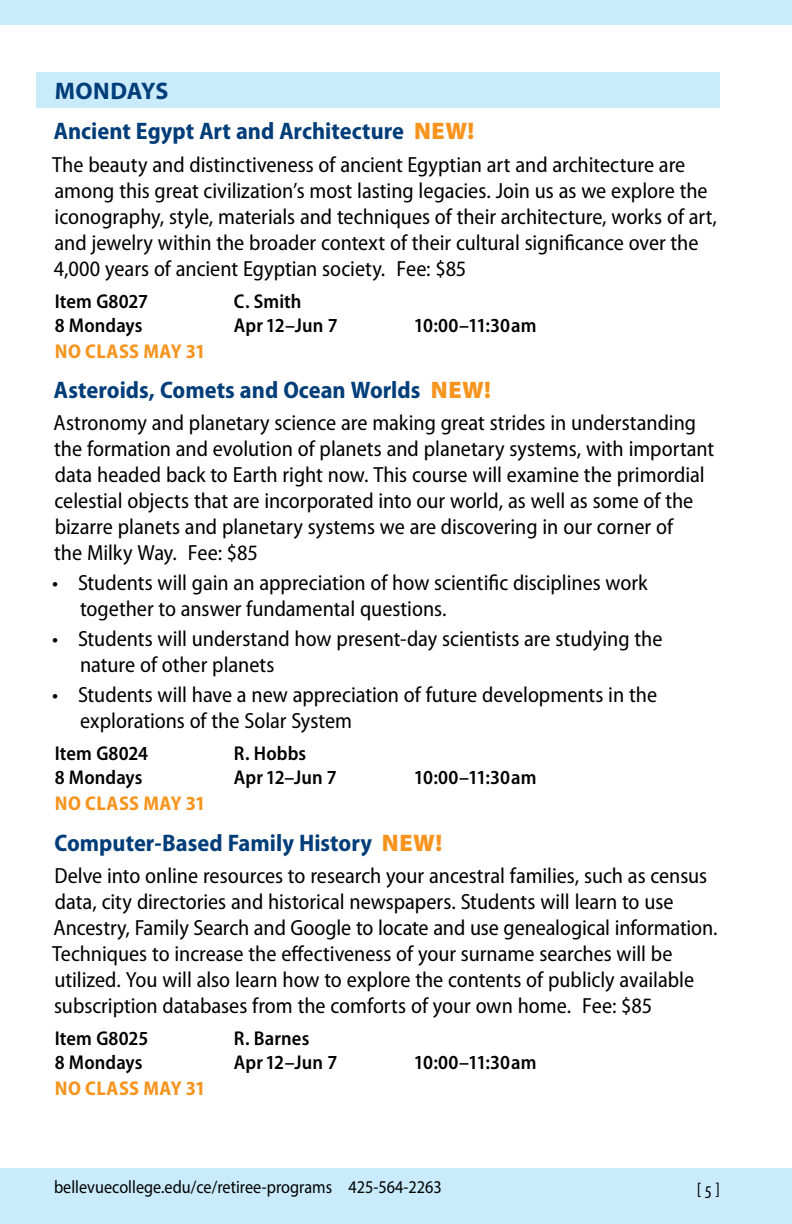
<style>
.page{position:relative;width:792px;height:1224px;background:#fff}
.page>*{position:absolute;margin:0;border:0;box-sizing:border-box;transform-origin:0 0}
.t1{font:700 semi-condensed 24px/40.4px "Myriad Pro";color:#003d79}
.t2{font:semi-condensed 22px/26px "Myriad Pro";color:#000}
.t3{font:600 semi-condensed 20px "Myriad Pro";letter-spacing:.005em;color:#000}
.t4{font:700 semi-condensed 20px "Myriad Pro";letter-spacing:.025em;color:#f7941e}
.t5{font:18px "Myriad Pro";color:#000;scale:.9 1}
.t6{font:condensed 18px "Myriad Pro";color:#000}
.s1{font-stretch:normal}
.s2{font-weight:900;font-stretch:normal;color:#f7941e}
</style>
<div class="page">
<div style="left:0;top:1168px;width:792px;height:56px;background:#c9ebfb"></div>
<div style="left:0;top:0;width:792px;height:25px;background:#c9ebfb"></div>
<div style="left:36px;top:72px;width:684px;height:36px;background:#c9ebfb"></div>
<p class="t1" style="left:54px;top:71px;width:422px"><span class="s1">MONDAYS<br></span>Ancient Egypt Art and Architecture <span class="s2">NEW!</span></p>
<p class="t2" style="left:52px;top:152px;width:667px">The beauty and distinctiveness of ancient Egyptian art and architecture are among this great civilization’s most lasting legacies. Join us as we explore the iconography, style, materials and techniques of their architecture, works of art, and jewelry within the broader context of their cultural significance over the 4,000 years of ancient Egyptian society. Fee: $85</p>
<p class="t3" style="left:55px;top:290px;width:95px">Item G8027</p>
<p class="t3" style="left:234px;top:290px;width:69px">C. Smith</p>
<p class="t3" style="left:55px;top:314px;width:89px">8 Mondays</p>
<p class="t3" style="left:234px;top:314px;width:105px">Apr 12–Jun 7</p>
<p class="t3" style="left:414px;top:314px;width:124px">10:00–11:30am</p>
<p class="t4" style="left:55px;top:340px;width:152px">NO CLASS MAY 31</p>
<p class="t1" style="left:54px;top:370px;width:439px">Asteroids, Comets and Ocean Worlds <span class="s2">NEW!</span></p>
<p class="t2" style="left:54px;top:411px;width:662px">Astronomy and planetary science are making great strides in understanding the formation and evolution of planets and planetary systems, with important data headed back to Earth right now. This course will examine the primordial celestial objects that are incorporated into our world, as well as some of the bizarre planets and planetary systems we are discovering in our corner of<br>the Milky Way. Fee: $85</p>
<p class="t2" style="left:80px;top:571px;width:569px;text-indent:-28px">• Students will gain an appreciation of how scientific disciplines work together to answer fundamental questions.</p>
<p class="t2" style="left:80px;top:627px;width:584px;text-indent:-28px">• Students will understand how present-day scientists are studying the nature of other planets</p>
<p class="t2" style="left:80px;top:683px;width:579px;text-indent:-28px">• Students will have a new appreciation of future developments in the explorations of the Solar System</p>
<p class="t3" style="left:55px;top:743px;width:95px">Item G8024</p>
<p class="t3" style="left:234px;top:743px;width:74px">R. Hobbs</p>
<p class="t3" style="left:55px;top:767px;width:89px">8 Mondays</p>
<p class="t3" style="left:234px;top:767px;width:104px">Apr 12–Jun 7</p>
<p class="t3" style="left:414px;top:767px;width:124px">10:00–11:30am</p>
<p class="t4" style="left:55px;top:793px;width:152px">NO CLASS MAY 31</p>
<p class="t1" style="left:55px;top:823px;width:389px">Computer-Based Family History <span class="s2">NEW!</span></p>
<p class="t2" style="left:52px;top:863px;width:667px">Delve into online resources to research your ancestral families, such as census data, city directories and historical newspapers. Students will learn to use Ancestry, Family Search and Google to locate and use genealogical information.<br>Techniques to increase the effectiveness of your surname searches will be utilized. You will also learn how to explore the contents of publicly available subscription databases from the comforts of your own home. Fee: $85</p>
<p class="t3" style="left:55px;top:1027px;width:95px">Item G8025</p>
<p class="t3" style="left:234px;top:1027px;width:77px">R. Barnes</p>
<p class="t3" style="left:55px;top:1051px;width:89px">8 Mondays</p>
<p class="t3" style="left:234px;top:1051px;width:105px">Apr 12–Jun 7</p>
<p class="t3" style="left:414px;top:1051px;width:124px">10:00–11:30am</p>
<p class="t4" style="left:55px;top:1077px;width:152px">NO CLASS MAY 31</p>
<p class="t5" style="left:54px;top:1175px;width:433px">bellevuecollege.edu/ce/retiree-programs 425-564-2263</p>
<p class="t6" style="left:697px;top:1178px;width:25px">[ 5 ]</p>
</div>
